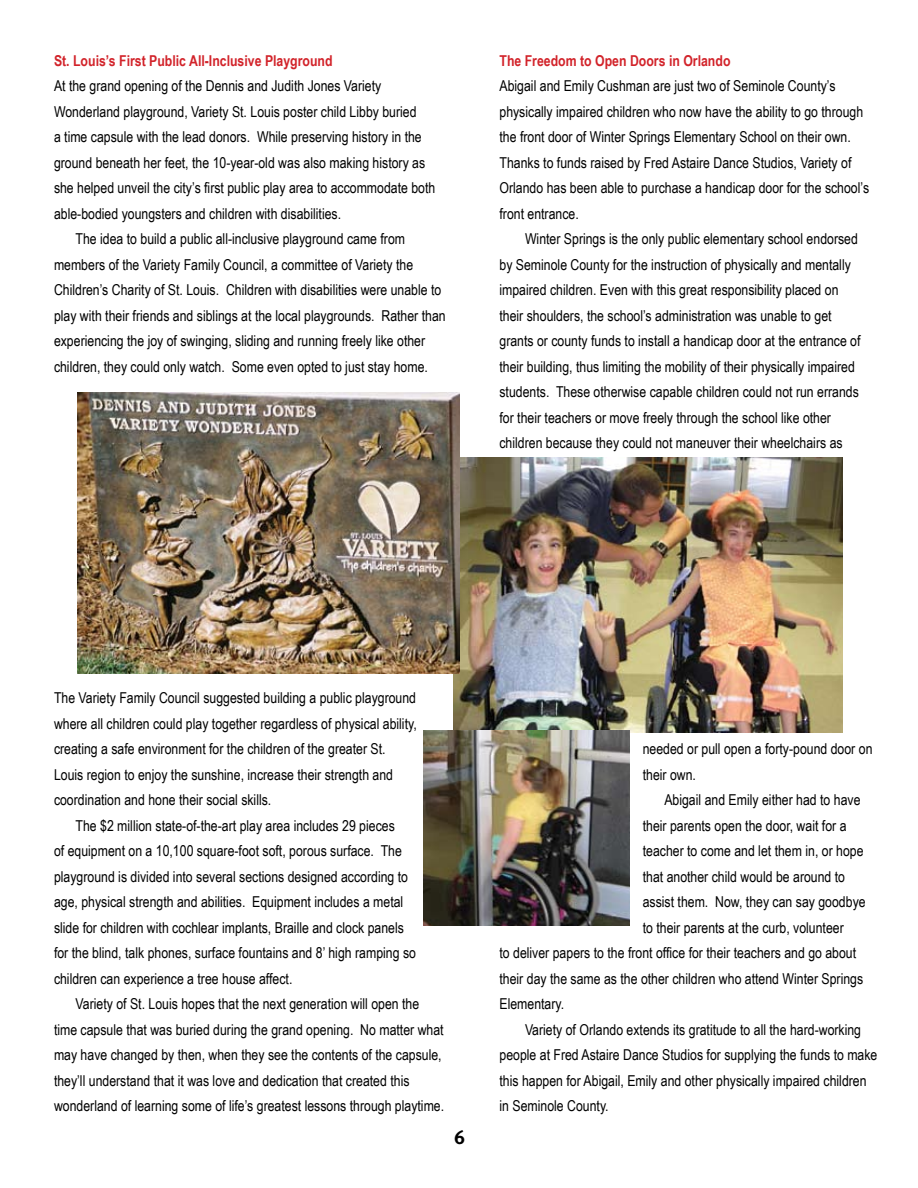
<style>
.page{position:relative;width:918px;height:1188px;background:#fff}
.page>*{position:absolute;margin:0;border:0;box-sizing:border-box;transform-origin:0 0}
.t1{font:19.5px "Meta Bold Expert";color:#000}
.t2{font:15px/25.5px "Arial Narrow";color:#000}
.t3{font:700 15px "Arial Narrow";color:#d2232a}
</style>
<div class="page">
<img style="left:453px;top:458px;width:390px;height:274px">
<img style="left:424px;top:731px;width:205px;height:195px">
<img style="left:77px;top:392px;width:382px;height:282px">
<p class="t3" style="left:54px;top:52px;width:280px">St. Louis’s First Public All-Inclusive Playground</p>
<p class="t2" style="left:54px;top:73px;width:329px">At the grand opening of the Dennis and Judith Jones Variety</p>
<p class="t2" style="left:54px;top:99px;width:364px">Wonderland playground, Variety St. Louis poster child Libby buried</p>
<p class="t2" style="left:54px;top:124px;width:369px">a time capsule with the lead donors. While preserving history in the</p>
<p class="t2" style="left:54px;top:150px;width:373px">ground beneath her feet, the 10-year-old was also making history as</p>
<p class="t2" style="left:54px;top:175px;width:383px">she helped unveil the city’s first public play area to accommodate both</p>
<p class="t2" style="left:54px;top:201px;width:289px">able-bodied youngsters and children with disabilities.</p>
<p class="t2" style="left:76px;top:226px;width:331px">The idea to build a public all-inclusive playground came from</p>
<p class="t2" style="left:54px;top:252px;width:361px">members of the Variety Family Council, a committee of Variety the</p>
<p class="t2" style="left:54px;top:277px;width:389px">Children’s Charity of St. Louis. Children with disabilities were unable to</p>
<p class="t2" style="left:54px;top:303px;width:393px">play with their friends and siblings at the local playgrounds. Rather than</p>
<p class="t2" style="left:54px;top:328px;width:373px">experiencing the joy of swinging, sliding and running freely like other</p>
<p class="t2" style="left:54px;top:354px;width:376px">children, they could only watch. Some even opted to just stay home.</p>
<p class="t3" style="left:500px;top:52px;width:233px">The Freedom to Open Doors in Orlando</p>
<p class="t2" style="left:500px;top:73px;width:371px">Abigail and Emily Cushman are just two of Seminole County’s physically impaired children who now have the ability to go through the front door of Winter Springs Elementary School on their own.<br>Thanks to funds raised by Fred Astaire Dance Studios, Variety of Orlando has been able to purchase a handicap door for the school’s front entrance.</p>
<p class="t2" style="left:500px;top:226px;width:363px;text-indent:26px">Winter Springs is the only public elementary school endorsed by Seminole County for the instruction of physically and mentally impaired children. Even with this great responsibility placed on their shoulders, the school’s administration was unable to get grants or county funds to install a handicap door at the entrance of their building, thus limiting the mobility of their physically impaired students. These otherwise capable children could not run errands for their teachers or move freely through the school like other children because they could not maneuver their wheelchairs as</p>
<p class="t2" style="left:54px;top:685px;width:364px">The Variety Family Council suggested building a public playground where all children could play together regardless of physical ability, creating a safe environment for the children of the greater St.<br>Louis region to enjoy the sunshine, increase their strength and coordination and hone their social skills.</p>
<p class="t2" style="left:54px;top:813px;width:363px;text-indent:22px">The $2 million state-of-the-art play area includes 29 pieces<br>of equipment on a 10,100 square-foot soft, porous surface. The playground is divided into several sections designed according to age, physical strength and abilities. Equipment includes a metal slide for children with cochlear implants, Braille and clock panels for the blind, talk phones, surface fountains and 8’ high ramping so children can experience a tree house affect.</p>
<p class="t2" style="left:54px;top:991px;width:392px;text-indent:22px">Variety of St. Louis hopes that the next generation will open the time capsule that was buried during the grand opening. No matter what may have changed by then, when they see the contents of the capsule, they’ll understand that it was love and dedication that created this wonderland of learning some of life’s greatest lessons through playtime.</p>
<h1 class="t1" style="left:454px;top:1125px;width:13px">6</h1>
<p class="t2" style="left:643px;top:736px;width:231px">needed or pull open a forty-pound door on their own.</p>
<p class="t2" style="left:664px;top:787px;width:198px">Abigail and Emily either had to have</p>
<p class="t2" style="left:643px;top:813px;width:205px">their parents open the door, wait for a</p>
<p class="t2" style="left:643px;top:838px;width:222px">teacher to come and let them in, or hope</p>
<p class="t2" style="left:643px;top:864px;width:204px">that another child would be around to</p>
<p class="t2" style="left:643px;top:889px;width:224px">assist them. Now, they can say goodbye</p>
<p class="t2" style="left:643px;top:915px;width:203px">to their parents at the curb, volunteer</p>
<p class="t2" style="left:500px;top:940px;width:358px">to deliver papers to the front office for their teachers and go about</p>
<p class="t2" style="left:500px;top:966px;width:365px">their day the same as the other children who attend Winter Springs</p>
<p class="t2" style="left:500px;top:991px;width:66px">Elementary.</p>
<p class="t2" style="left:525px;top:1017px;width:338px">Variety of Orlando extends its gratitude to all the hard-working</p>
<p class="t2" style="left:500px;top:1042px;width:379px">people at Fred Astaire Dance Studios for supplying the funds to make</p>
<p class="t2" style="left:500px;top:1068px;width:369px">this happen for Abigail, Emily and other physically impaired children</p>
<p class="t2" style="left:500px;top:1093px;width:111px">in Seminole County.</p>
</div>
